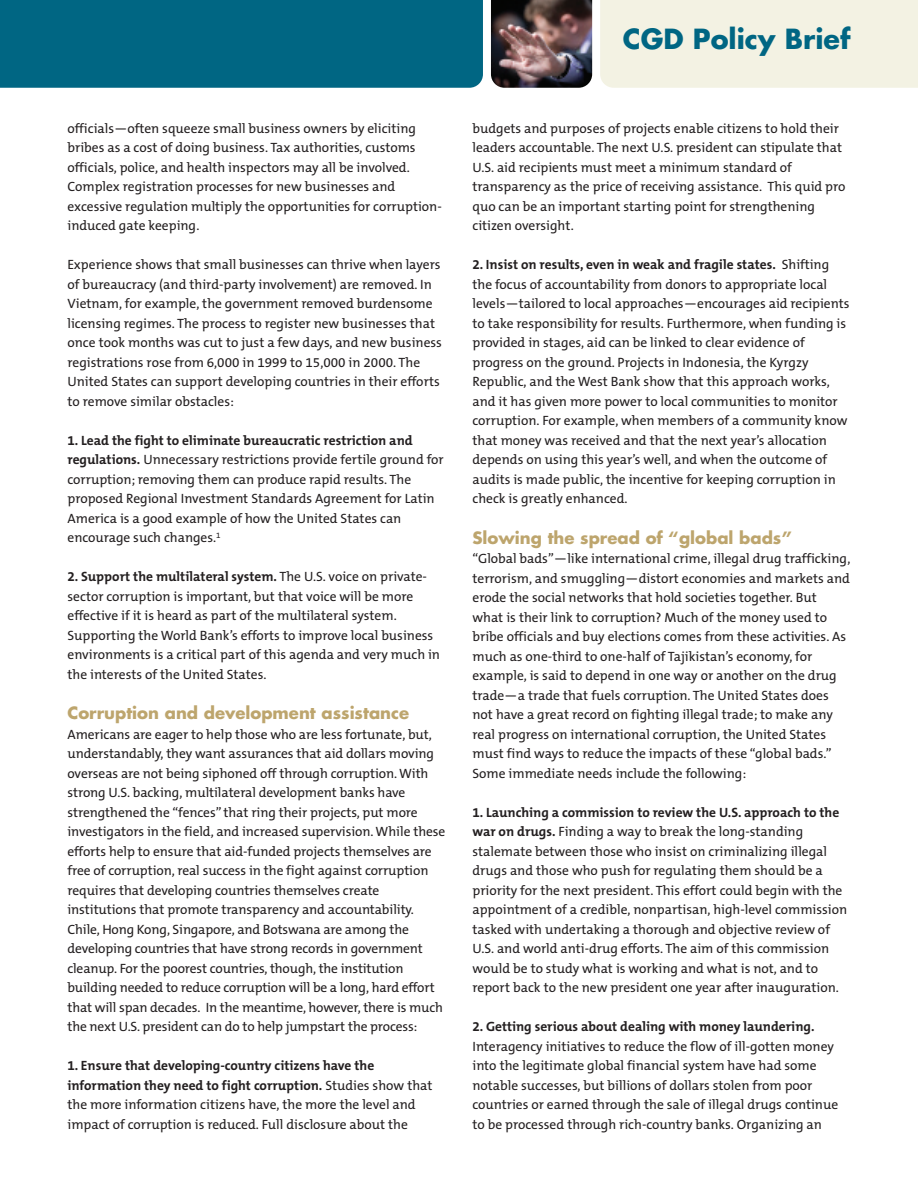
<style>
.page{position:relative;width:918px;height:1188px;background:#fff}
.page>*{position:absolute;margin:0;border:0;box-sizing:border-box;transform-origin:0 0}
.t1{font:700 27px "Futura";color:#006683}
.t2{font:700 16.5px "Futura";color:#bda56d}
.t3{font:13.5px/19.5px "The Mix B5 Plain";color:#231f20}
.t4{font:700 13.5px/19.5px "The Mix B7";color:#231f20}
.s1{font-family:"The Mix B7";font-weight:700}
.s2{font-family:"The Mix B5 Plain";font-weight:400}
</style>
<div class="page">
<div style="left:0;top:0;width:483px;height:88px;background:#006683"></div>
<div style="left:600px;top:0;width:318px;height:88px;background:#f3f2e3"></div>
<img style="left:491px;top:0;width:101px;height:88px">
<p class="t3" style="left:67px;top:119px;width:376px">officials—often squeeze small business owners by eliciting bribes as a cost of doing business. Tax authorities, customs officials, police, and health inspectors may all be involved.<br>Complex registration processes for new businesses and excessive regulation multiply the opportunities for corruption&shy;induced gate keeping.</p>
<p class="t3" style="left:67px;top:255px;width:376px">Experience shows that small businesses can thrive when layers of bureaucracy (and third-party involvement) are removed. In Vietnam, for example, the government removed burdensome licensing regimes. The process to register new businesses that once took months was cut to just a few days, and new business registrations rose from 6,000 in 1999 to 15,000 in 2000. The United States can support developing countries in their efforts to remove similar obstacles:</p>
<p class="t4" style="left:68px;top:431px;width:347px">1. Lead the fight to eliminate bureaucratic restriction and</p>
<p class="t3" style="left:68px;top:450px;width:378px"><span class="s1">regulations.</span> Unnecessary restrictions provide fertile ground for corruption; removing them can produce rapid results. The proposed Regional Investment Standards Agreement for Latin America is a good example of how the United States can encourage such changes.<sup>1</sup></p>
<p class="t4" style="left:68px;top:567px;width:361px">2. Support the multilateral system. <span class="s2">The U.S. voice on private-</span></p>
<p class="t3" style="left:68px;top:587px;width:374px">sector corruption is important, but that voice will be more effective if it is heard as part of the multilateral system.<br>Supporting the World Bank’s efforts to improve local business environments is a critical part of this agenda and very much in the interests of the United States.</p>
<p class="t2" style="left:68px;top:705px;width:343px">Corruption and development assistance</p>
<p class="t3" style="left:67px;top:725px;width:380px">Americans are eager to help those who are less fortunate, but, understandably, they want assurances that aid dollars moving overseas are not being siphoned off through corruption. With strong U.S. backing, multilateral development banks have strengthened the “fences” that ring their projects, put more investigators in the field, and increased supervision. While these efforts help to ensure that aid-funded projects themselves are free of corruption, real success in the fight against corruption requires that developing countries themselves create institutions that promote transparency and accountability.<br>Chile, Hong Kong, Singapore, and Botswana are among the developing countries that have strong records in government cleanup. For the poorest countries, though, the institution building needed to reduce corruption will be a long, hard effort that will span decades. In the meantime, however, there is much the next U.S. president can do to help jumpstart the process:</p>
<p class="t4" style="left:67px;top:1056px;width:367px">1. Ensure that developing-country citizens have the information they need to fight corruption. <span class="s2">Studies show that</span></p>
<p class="t3" style="left:67px;top:1095px;width:350px">the more information citizens have, the more the level and impact of corruption is reduced. Full disclosure about the</p>
<h1 class="t1" style="left:623px;top:27px;width:229px">CGD Policy Brief</h1>
<p class="t3" style="left:472px;top:119px;width:375px">budgets and purposes of projects enable citizens to hold their leaders accountable. The next U.S. president can stipulate that U.S. aid recipients must meet a minimum standard of transparency as the price of receiving assistance. This quid pro quo can be an important starting point for strengthening citizen oversight.</p>
<p class="t4" style="left:472px;top:255px;width:358px">2. Insist on results, even in weak and fragile states. <span class="s2">Shifting</span></p>
<p class="t3" style="left:472px;top:275px;width:379px">the focus of accountability from donors to appropriate local levels—tailored to local approaches—encourages aid recipients to take responsibility for results. Furthermore, when funding is provided in stages, aid can be linked to clear evidence of progress on the ground. Projects in Indonesia, the Kyrgzy Republic, and the West Bank show that this approach works, and it has given more power to local communities to monitor corruption. For example, when members of a community know that money was received and that the next year’s allocation depends on using this year’s well, and when the outcome of audits is made public, the incentive for keeping corruption in check is greatly enhanced.</p>
<p class="t2" style="left:472px;top:530px;width:321px">Slowing the spread of “global bads”</p>
<p class="t3" style="left:472px;top:549px;width:379px">“Global bads”—like international crime, illegal drug trafficking, terrorism, and smuggling—distort economies and markets and erode the social networks that hold societies together. But what is their link to corruption? Much of the money used to bribe officials and buy elections comes from these activities. As much as one-third to one-half of Tajikistan’s economy, for example, is said to depend in one way or another on the drug trade—a trade that fuels corruption. The United States does not have a great record on fighting illegal trade; to make any real progress on international corruption, the United States must find ways to reduce the impacts of these “global bads.” Some immediate needs include the following:</p>
<p class="t4" style="left:473px;top:803px;width:368px">1. Launching a commission to review the U.S. approach to the</p>
<p class="t3" style="left:473px;top:822px;width:376px"><span class="s1">war on drugs.</span> Finding a way to break the long-standing stalemate between those who insist on criminalizing illegal drugs and those who push for regulating them should be a priority for the next president. This effort could begin with the appointment of a credible, nonpartisan, high-level commission tasked with undertaking a thorough and objective review of U.S. and world anti-drug efforts. The aim of this commission would be to study what is working and what is not, and to report back to the new president one year after inauguration.</p>
<p class="t4" style="left:473px;top:1017px;width:344px">2. Getting serious about dealing with money laundering.</p>
<p class="t3" style="left:473px;top:1037px;width:367px">Interagency initiatives to reduce the flow of ill-gotten money into the legitimate global financial system have had some notable successes, but billions of dollars stolen from poor countries or earned through the sale of illegal drugs continue to be processed through rich-country banks. Organizing an</p>
</div>
